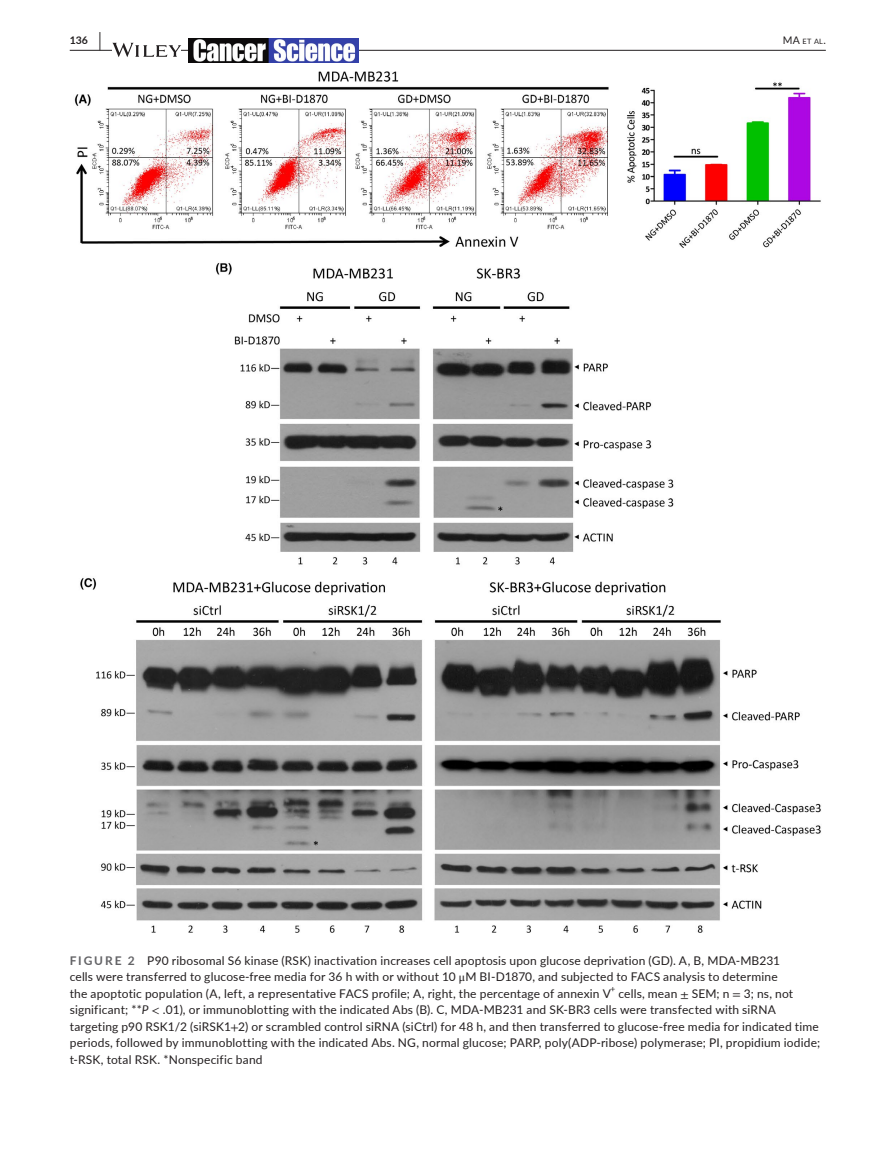
<style>
.page{position:relative;width:893px;height:1174px;background:#fff}
.page>*{position:absolute;margin:0;border:0;box-sizing:border-box;transform-origin:0 0}
.t1{font:12px/16.5px "Lato";letter-spacing:.015em;color:#231f20}
.t2{font:700 10.5px "Lato";color:#231f20}
.t3{font:7.35px "Lato";color:#231f20}
.s1{font-size:19.5px}
.s2{font-size:10.5px}
.s3{font-weight:700;color:#636366}
.s4{font-family:"STIX"}
.s5{font-style:italic}
</style>
<div class="page">
<hr style="left:70px;top:50px;width:756px;height:1px;background:#231f20">
<svg style="left:112px;top:43px;width:69px;height:14px"></svg>
<img style="left:189px;top:38px;width:170px;height:24px">
<img style="left:74px;top:72px;width:747px;height:860px">
<p class="t2" style="left:70px;top:33px;width:33px">136 <span class="s1">|</span></p>
<p class="t3" style="left:783px;top:36px;width:45px"><span class="s2">MA</span> et al<span class="s2">.</span></p>
<p class="t1" style="left:70px;top:951px;width:752px"><span class="s3">FIGURE 2</span> P90 ribosomal S6 kinase (RSK) inactivation increases cell apoptosis upon glucose deprivation (GD). A, B, MDA-MB231<br>cells were transferred to glucose-free media for 36 h with or without 10 <span class="s4">μ</span>M BI-D1870, and subjected to FACS analysis to determine<br>the apoptotic population (A, left, a representative FACS profile; A, right, the percentage of annexin V<sup>+</sup> cells, mean <span class="s4">±</span> SEM; n <span class="s4">=</span> 3; ns, not significant; **<span class="s5">P</span> <span class="s4">&lt;</span> .01), or immunoblotting with the indicated Abs (B). C, MDA-MB231 and SK-BR3 cells were transfected with siRNA targeting p90 RSK1/2 (siRSK1<span class="s4">+</span>2) or scrambled control siRNA (siCtrl) for 48 h, and then transferred to glucose-free media for indicated time periods, followed by immunoblotting with the indicated Abs. NG, normal glucose; PARP, poly(ADP-ribose) polymerase; PI, propidium iodide; t-RSK, total RSK. *Nonspecific band</p>
</div>
